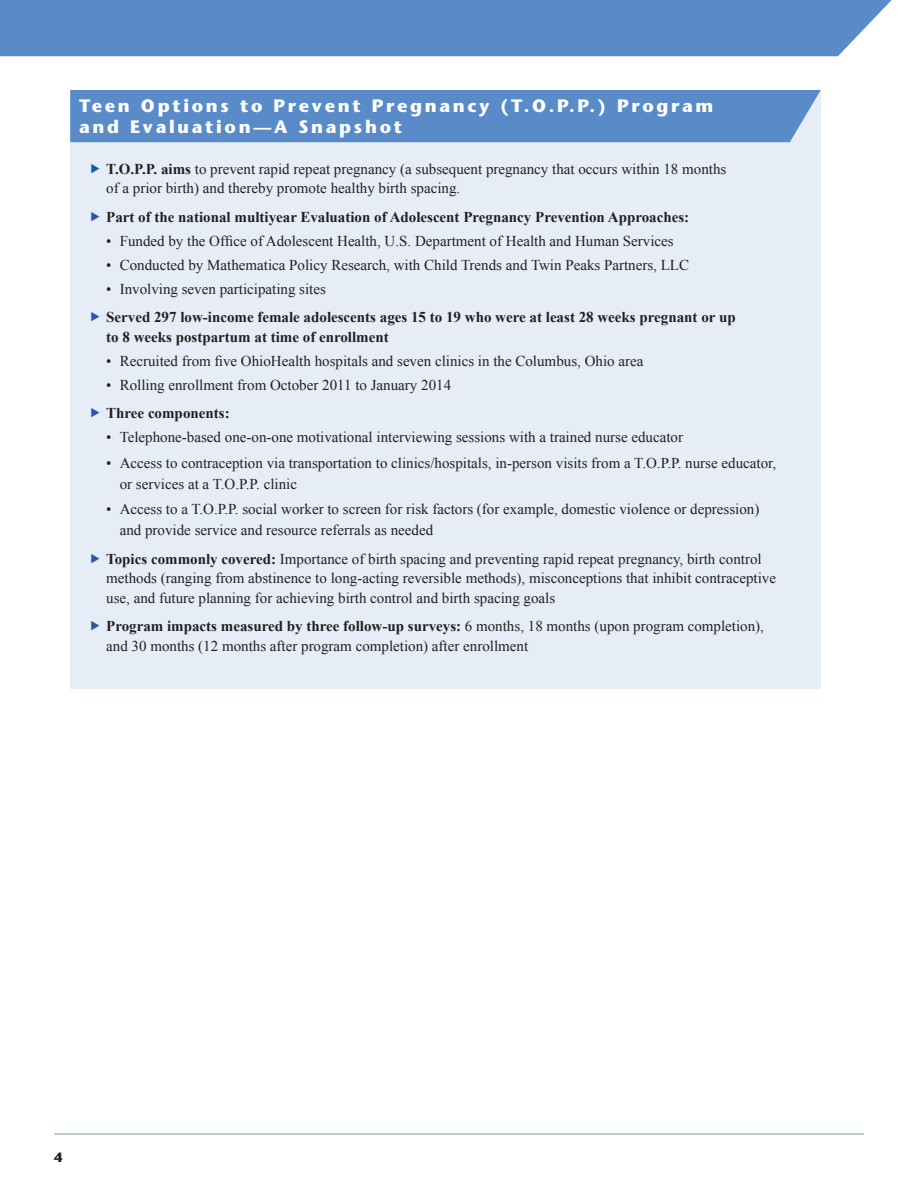
<style>
.page{position:relative;width:918px;height:1188px;background:#fff}
.page>*{position:absolute;margin:0;border:0;box-sizing:border-box;transform-origin:0 0}
.t1{font:700 18px/21px "Stone Sans Std";letter-spacing:.15em;color:#fff}
.t2{font:15px/19.5px "Times New Roman";color:#231f20}
.t3{font:700 15px/19.5px "Times New Roman";color:#231f20}
.t4{font:700 13.5px "Stone Sans Std";color:#231f20}
.s1{font-weight:700}
</style>
<div class="page">
<div style="left:0;top:0;width:892px;height:56px;background:#598bc8"></div>
<hr style="left:54px;top:1133px;width:810px;height:2px;background:#a2c8a6">
<div style="left:70px;top:90px;width:751px;height:598px;background:#e6edf7"></div>
<div style="left:70px;top:90px;width:751px;height:52px;background:#598bc8"></div>
<h2 class="t1" style="left:79px;top:95px;width:636px">Teen Options to Prevent Pregnancy (T.O.P.P.) Program and Evaluation—A Snapshot</h2>
<p class="t2" style="left:106px;top:159px;width:622px"><span class="s1">T.O.P.P. aims</span> to prevent rapid repeat pregnancy (a subsequent pregnancy that occurs within 18 months of a prior birth) and thereby promote healthy birth spacing.</p>
<p class="t3" style="left:106px;top:206px;width:585px">Part of the national multiyear Evaluation of Adolescent Pregnancy Prevention Approaches:</p>
<p class="t2" style="left:106px;top:231px;width:569px">• Funded by the Office of Adolescent Health, U.S. Department of Health and Human Services</p>
<p class="t2" style="left:106px;top:255px;width:584px">• Conducted by Mathematica Policy Research, with Child Trends and Twin Peaks Partners, LLC</p>
<p class="t2" style="left:106px;top:279px;width:221px">• Involving seven participating sites</p>
<p class="t3" style="left:106px;top:307px;width:631px">Served 297 low-income female adolescents ages 15 to 19 who were at least 28 weeks pregnant or up to 8 weeks postpartum at time of enrollment</p>
<p class="t2" style="left:106px;top:351px;width:539px">• Recruited from five OhioHealth hospitals and seven clinics in the Columbus, Ohio area</p>
<p class="t2" style="left:106px;top:375px;width:346px">• Rolling enrollment from October 2011 to January 2014</p>
<p class="t3" style="left:106px;top:403px;width:125px">Three components:</p>
<p class="t2" style="left:106px;top:427px;width:578px">• Telephone-based one-on-one motivational interviewing sessions with a trained nurse educator</p>
<p class="t2" style="left:120px;top:452px;width:658px;line-height:21px;text-indent:-13px">• Access to contraception via transportation to clinics/hospitals, in-person visits from a T.O.P.P. nurse educator, or services at a T.O.P.P. clinic</p>
<p class="t2" style="left:120px;top:498px;width:641px;line-height:21px;text-indent:-13px">• Access to a T.O.P.P. social worker to screen for risk factors (for example, domestic violence or depression) and provide service and resource referrals as needed</p>
<p class="t2" style="left:106px;top:549px;width:671px"><span class="s1">Topics commonly covered:</span> Importance of birth spacing and preventing rapid repeat pregnancy, birth control methods (ranging from abstinence to long-acting reversible methods), misconceptions that inhibit contraceptive use, and future planning for achieving birth control and birth spacing goals</p>
<p class="t2" style="left:106px;top:616px;width:659px"><span class="s1">Program impacts measured by three follow-up surveys:</span> 6 months, 18 months (upon program completion), and 30 months (12 months after program completion) after enrollment</p>
<p class="t4" style="left:54px;top:1149px;width:10px">4</p>
</div>
